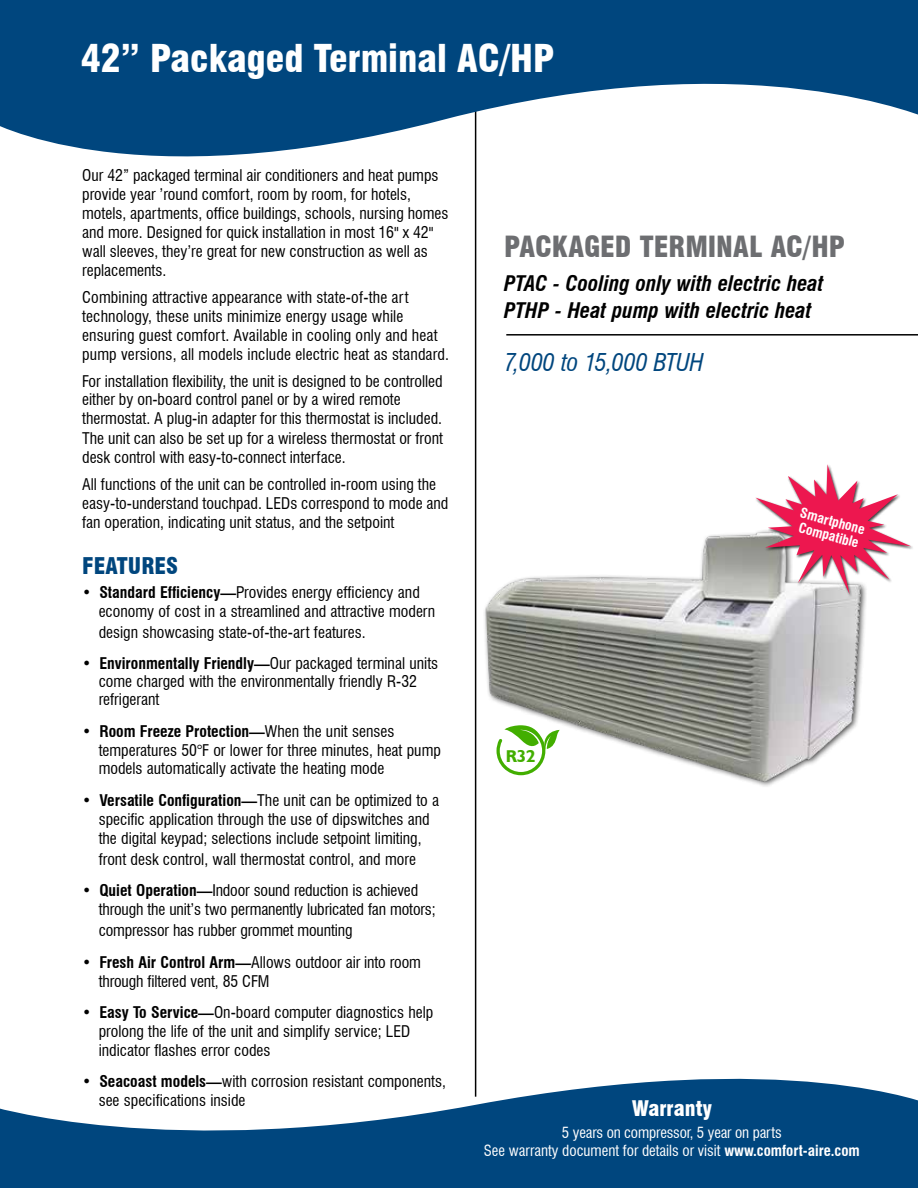
<style>
.page{position:relative;width:918px;height:1188px;background:#fff}
.page>*{position:absolute;margin:0;border:0;box-sizing:border-box;transform-origin:0 0}
.t1{font:900 condensed 37.5px "Swiss 721 BT";color:#fff}
.t2{font:900 condensed 28.5px "Swiss 721 BT";letter-spacing:-.005em;color:#6d6e71}
.t3{font:italic condensed 24px "Swiss 721 BT";letter-spacing:-.005em;color:#00467e}
.t4{font:900 condensed 22.5px "Swiss 721 BT";color:#00467e}
.t5{font:italic 700 condensed 21px/27px "Swiss 721 BT";color:#000}
.t6{font:900 condensed 21px "Swiss 721 BT";color:#fff}
.t7{font:700 17.1px "Humanist 521 BT";color:#42ae00}
.t8{font:condensed 15.75px/18.9px "Swiss 721 BT";color:#000}
.t9{font:condensed 15px/17.2px "Swiss 721 BT";color:#fff;text-align:center}
.t10{font:700 condensed 13.8px/14.4px "Swiss 721 BT";color:#fff}
.s1{font-weight:700}
.s2{font-family:"Humanist 521 BT";font-weight:700;font-stretch:normal}
</style>
<div class="page">
<img style="left:476px;top:533px;width:388px;height:250px">
<hr style="left:475px;top:99px;width:1px;height:998px;background:#000">
<svg style="left:0;top:0;width:918px;height:202px;fill:#00467e"></svg>
<svg style="left:0;top:1046px;width:918px;height:142px;fill:#00467e"></svg>
<hr style="left:506px;top:334px;width:412px;height:2px;background:#000">
<svg style="left:497px;top:725px;width:63px;height:50px"></svg>
<div style="left:755px;top:464px;width:160px;height:134px;background:#000;opacity:.75"></div>
<svg style="left:756px;top:464px;width:155px;height:131px"></svg>
<h1 class="t1" style="left:81px;top:36px;width:475px">42” Packaged Terminal AC/HP</h1>
<p class="t8" style="left:82px;top:166px;width:368px">Our 42” packaged terminal air conditioners and heat pumps provide year ’round comfort, room by room, for hotels, motels, apartments, office buildings, schools, nursing homes and more. Designed for quick installation in most 16" x 42" wall sleeves, they’re great for new construction as well as replacements.</p>
<p class="t8" style="left:82px;top:288px;width:368px">Combining attractive appearance with state-of-the art technology, these units minimize energy usage while ensuring guest comfort. Available in cooling only and heat pump versions, all models include electric heat as standard.</p>
<p class="t8" style="left:82px;top:371px;width:362px">For installation flexibility, the unit is designed to be controlled either by on-board control panel or by a wired remote thermostat. A plug-in adapter for this thermostat is included.<br>The unit can also be set up for a wireless thermostat or front desk control with easy-to-connect interface.</p>
<p class="t8" style="left:82px;top:475px;width:368px">All functions of the unit can be controlled in-room using the easy-to-understand touchpad. LEDs correspond to mode and fan operation, indicating unit status, and the setpoint</p>
<h3 class="t4" style="left:82px;top:552px;width:97px">FEATURES</h3>
<p class="t8" style="left:99px;top:583px;width:338px;text-indent:-17px"><span class="s1">• Standard Efficiency</span><span class="s2">—</span>Provides energy efficiency and economy of cost in a streamlined and attractive modern</p>
<p class="t8" style="left:99px;top:622px;width:269px">design showcasing state-of-the-art features.</p>
<p class="t8" style="left:99px;top:654px;width:341px;line-height:18px;text-indent:-17px"><span class="s1">• Environmentally Friendly</span><span class="s2">—</span>Our packaged terminal units come charged with the environmentally friendly R-32 refrigerant</p>
<p class="t8" style="left:99px;top:721px;width:344px;text-indent:-17px"><span class="s1">• Room Freeze Protection</span><span class="s2">—</span>When the unit senses temperatures 50°F or lower for three minutes, heat pump models automatically activate the heating mode</p>
<p class="t8" style="left:82px;top:791px;width:358px;text-align:center"><span class="s1">• Versatile Configuration</span><span class="s2">—</span>The unit can be optimized to a specific application through the use of dipswitches and<br>the digital keypad; selections include setpoint limiting,</p>
<p class="t8" style="left:99px;top:850px;width:319px">front desk control, wall thermostat control, and more</p>
<p class="t8" style="left:99px;top:881px;width:338px;text-indent:-17px"><span class="s1">• Quiet Operation</span><span class="s2">—</span>Indoor sound reduction is achieved through the unit’s two permanently lubricated fan motors;</p>
<p class="t8" style="left:99px;top:921px;width:255px">compressor has rubber grommet mounting</p>
<p class="t8" style="left:99px;top:952px;width:324px;text-indent:-17px"><span class="s1">• Fresh Air Control Arm</span><span class="s2">—</span>Allows outdoor air into room through filtered vent, 85 CFM</p>
<p class="t8" style="left:99px;top:1003px;width:336px;text-indent:-17px"><span class="s1">• Easy To Service</span><span class="s2">—</span>On-board computer diagnostics help prolong the life of the unit and simplify service; LED indicator flashes error codes</p>
<p class="t8" style="left:99px;top:1072px;width:349px;text-indent:-17px"><span class="s1">• Seacoast models</span><span class="s2">—</span>with corrosion resistant components, see specifications inside</p>
<h2 class="t2" style="left:504px;top:229px;width:342px">PACKAGED TERMINAL AC/HP</h2>
<h3 class="t5" style="left:504px;top:270px;width:321px">PTAC - Cooling only with electric heat<br>PTHP - Heat pump with electric heat</h3>
<h3 class="t3" style="left:504px;top:348px;width:201px">7,000 to 15,000 BTUH</h3>
<p class="t7" style="left:506px;top:745px;width:31px">R32</p>
<p class="t10" style="left:802px;top:506px;width:68px;rotate:15deg">Smartphone<br>Compatible</p>
<h3 class="t6" style="left:632px;top:1096px;width:82px">Warranty</h3>
<p class="t9" style="left:484px;top:1124px;width:378px">5 years on compressor, 5 year on parts<br>See warranty document for details or visit <span class="s1">www.comfort-aire.com</span></p>
</div>
